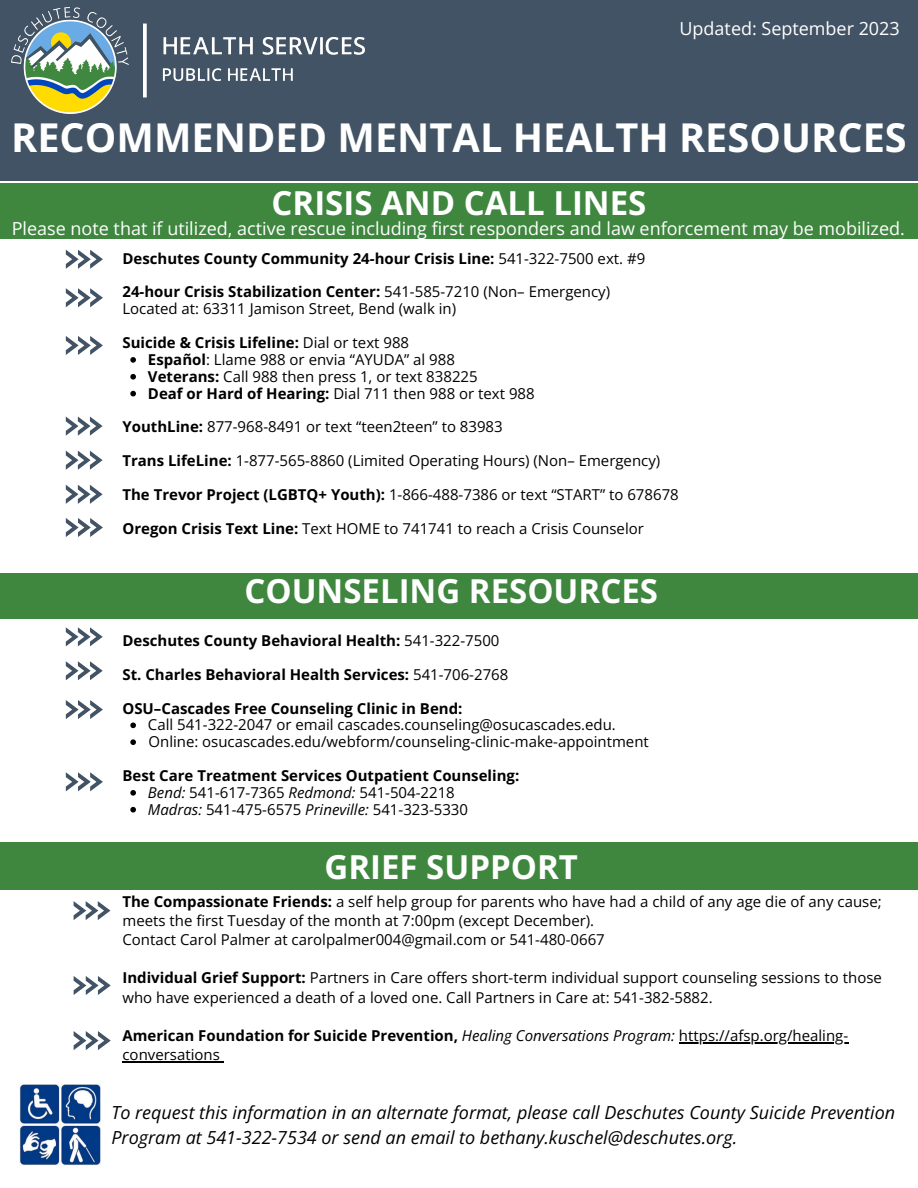
<style>
.page{position:relative;width:918px;height:1188px;background:#fff}
.page>*{position:absolute;margin:0;border:0;box-sizing:border-box;transform-origin:0 0}
.t1{font:700 39.75px "Open Sans";color:#fff}
.t2{font:700 33px "Open Sans";color:#fff}
.t3{font:italic 18px/24.8px "Open Sans";color:#000}
.t4{font:18px "Open Sans";color:#fff}
.t5{font:15px/19.2px "Open Sans";color:#000}
.t6{font:700 15px/19.2px "Open Sans";color:#000}
.s1{font-weight:400}
.s2{font-weight:700}
.s3{font-style:italic}
.s4{font-weight:400;font-style:italic}
</style>
<div class="page">
<div style="left:0;top:0;width:918px;height:181px;background:#415364"></div>
<div style="left:0;top:183px;width:918px;height:56px;background:#3f873f"></div>
<svg style="left:66px;top:250px;width:37px;height:19px"></svg>
<svg style="left:66px;top:288px;width:37px;height:19px"></svg>
<svg style="left:66px;top:336px;width:37px;height:19px"></svg>
<svg style="left:66px;top:417px;width:37px;height:19px"></svg>
<svg style="left:66px;top:451px;width:37px;height:19px"></svg>
<svg style="left:66px;top:485px;width:37px;height:19px"></svg>
<img style="left:11px;top:8px;width:353px;height:105px">
<svg style="left:130px;top:357px;width:6px;height:6px"></svg>
<svg style="left:130px;top:374px;width:6px;height:6px"></svg>
<svg style="left:130px;top:391px;width:6px;height:5px"></svg>
<svg style="left:66px;top:700px;width:37px;height:19px"></svg>
<svg style="left:66px;top:772px;width:37px;height:19px"></svg>
<div style="left:0;top:573px;width:918px;height:47px;background:#3f873f"></div>
<svg style="left:66px;top:627px;width:37px;height:19px"></svg>
<svg style="left:66px;top:661px;width:37px;height:19px"></svg>
<svg style="left:130px;top:723px;width:6px;height:5px"></svg>
<svg style="left:130px;top:739px;width:6px;height:6px"></svg>
<svg style="left:130px;top:790px;width:6px;height:6px"></svg>
<svg style="left:130px;top:807px;width:6px;height:6px"></svg>
<img style="left:19px;top:1085px;width:81px;height:80px">
<svg style="left:66px;top:518px;width:37px;height:19px"></svg>
<svg style="left:74px;top:976px;width:37px;height:19px"></svg>
<hr style="left:679px;top:1042px;width:169px;height:1px;background:#000">
<hr style="left:122px;top:1061px;width:98px;height:1px;background:#000">
<div style="left:0;top:843px;width:918px;height:47px;background:#3f873f"></div>
<svg style="left:74px;top:901px;width:36px;height:19px"></svg>
<svg style="left:74px;top:1031px;width:37px;height:19px"></svg>
<p class="t4" style="left:679px;top:16px;width:222px">Updated: September 2023</p>
<p class="t1" style="left:11px;top:109px;width:897px">RECOMMENDED MENTAL HEALTH RESOURCES</p>
<p class="t2" style="left:272px;top:180px;width:376px">CRISIS AND CALL LINES</p>
<p class="t4" style="left:12px;top:216px;width:895px">Please note that if utilized, active rescue including first responders and law enforcement may be mobilized.</p>
<p class="t6" style="left:122px;top:248px;width:524px">Deschutes County Community 24-hour Crisis Line: <span class="s1">541-322-7500 ext. #9</span></p>
<p class="t6" style="left:122px;top:282px;width:489px">24-hour Crisis Stabilization Center: <span class="s1">541-585-7210 (Non– Emergency)</span></p>
<p class="t5" style="left:122px;top:299px;width:335px">Located at: 63311 Jamison Street, Bend (walk in)</p>
<p class="t6" style="left:122px;top:333px;width:288px">Suicide &amp; Crisis Lifeline: <span class="s1">Dial or text 988</span></p>
<p class="t5" style="left:148px;top:350px;width:309px"><span class="s2">Español</span>: Llame 988 or envia “AYUDA” al 988</p>
<p class="t5" style="left:148px;top:366px;width:331px"><span class="s2">Veterans:</span> Call 988 then press 1, or text 838225</p>
<p class="t5" style="left:148px;top:383px;width:388px"><span class="s2">Deaf or Hard of Hearing:</span> Dial 711 then 988 or text 988</p>
<p class="t5" style="left:122px;top:417px;width:382px"><span class="s2">YouthLine:</span> 877-968-8491 or text “teen2teen” to 83983</p>
<p class="t5" style="left:122px;top:451px;width:539px"><span class="s2">Trans LifeLine:</span> 1-877-565-8860 (Limited Operating Hours) (Non– Emergency)</p>
<p class="t5" style="left:122px;top:485px;width:558px"><span class="s2">The Trevor Project (LGBTQ+ Youth):</span> 1-866-488-7386 or text “START” to 678678</p>
<p class="t5" style="left:122px;top:518px;width:523px"><span class="s2">Oregon Crisis Text Line:</span> Text HOME to 741741 to reach a Crisis Counselor</p>
<p class="t2" style="left:244px;top:568px;width:415px">COUNSELING RESOURCES</p>
<p class="t6" style="left:122px;top:631px;width:379px">Deschutes County Behavioral Health: <span class="s1">541-322-7500</span></p>
<p class="t6" style="left:122px;top:664px;width:387px">St. Charles Behavioral Health Services: <span class="s1">541-706-2768</span></p>
<p class="t6" style="left:122px;top:698px;width:342px">OSU–Cascades Free Counseling Clinic in Bend:</p>
<p class="t5" style="left:148px;top:715px;width:469px">Call 541-322-2047 or email cascades.counseling@osucascades.edu.</p>
<p class="t5" style="left:149px;top:732px;width:502px">Online: osucascades.edu/webform/counseling-clinic-make-appointment</p>
<p class="t5" style="left:148px;top:782px;width:308px"><span class="s3">Bend:</span> 541-617-7365 <span class="s3">Redmond:</span> 541-504-2218</p>
<p class="t5" style="left:148px;top:799px;width:322px"><span class="s3">Madras:</span> 541-475-6575 <span class="s3">Prineville:</span> 541-323-5330</p>
<p class="t6" style="left:122px;top:766px;width:398px">Best Care Treatment Services Outpatient Counseling:</p>
<p class="t2" style="left:324px;top:843px;width:255px">GRIEF SUPPORT</p>
<p class="t5" style="left:122px;top:892px;width:761px"><span class="s2">The Compassionate Friends:</span> a self help group for parents who have had a child of any age die of any cause; meets the first Tuesday of the month at 7:00pm (except December).</p>
<p class="t5" style="left:122px;top:930px;width:484px">Contact Carol Palmer at carolpalmer004@gmail.com or 541-480-0667</p>
<p class="t5" style="left:122px;top:968px;width:761px"><span class="s2">Individual Grief Support:</span> Partners in Care offers short-term individual support counseling sessions to those who have experienced a death of a loved one. Call Partners in Care at: 541-382-5882.</p>
<p class="t6" style="left:122px;top:1025px;width:727px">American Foundation for Suicide Prevention, <span class="s4">Healing Conversations Program:</span> <span class="s1">https://afsp.org/healing&shy;conversations</span></p>
<p class="t3" style="left:111px;top:1100px;width:785px">To request this information in an alternate format, please call Deschutes County Suicide Prevention<br>Program at 541-322-7534 or send an email to bethany.kuschel@deschutes.org.</p>
</div>
